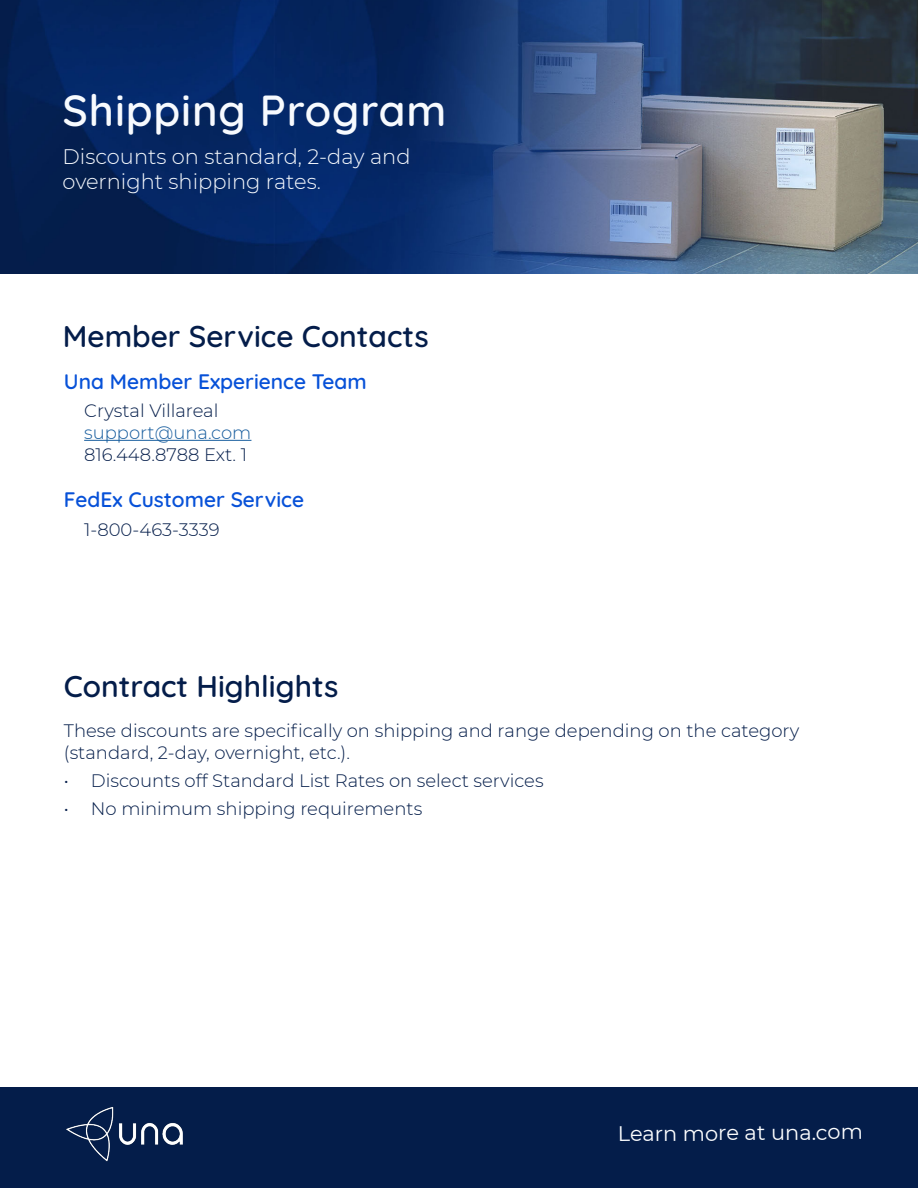
<style>
.page{position:relative;width:918px;height:1188px;background:#fff}
.page>*{position:absolute;margin:0;border:0;box-sizing:border-box;transform-origin:0 0}
.t1{font:600 43.5px "Quicksand";letter-spacing:.02em;color:#f7fafe}
.t2{font:600 30px "Quicksand";color:#041d4a}
.t3{font:300 21px/25.2px "Montserrat";color:#f7fafe}
.t4{font:600 21px "Quicksand";color:#0751d8}
.t5{font:21px "Montserrat";color:#fdfeff}
.t6{font:300 18px/21.6px "Montserrat";color:#041d4a}
.t7{font:300 18px "Montserrat";color:#175d9e}
</style>
<div class="page">
<img style="left:0;top:0;width:918px;height:273px">
<hr style="left:84px;top:440px;width:167px;height:1px;background:#175d9e">
<div style="left:0;top:1087px;width:918px;height:101px;background:#041d4a"></div>
<img style="left:66px;top:1107px;width:117px;height:55px">
<h1 class="t1" style="left:63px;top:94px;width:385px">Shipping Program</h1>
<p class="t3" style="left:63px;top:145px;width:349px">Discounts on standard, 2-day and overnight shipping rates.</p>
<h2 class="t2" style="left:63px;top:325px;width:368px">Member Service Contacts</h2>
<p class="t4" style="left:64px;top:373px;width:304px">Una Member Experience Team</p>
<p class="t6" style="left:84px;top:401px;width:136px">Crystal Villareal</p>
<p class="t7" style="left:84px;top:424px;width:169px">support@una.com</p>
<p class="t6" style="left:84px;top:444px;width:164px">816.448.8788 Ext. 1</p>
<p class="t4" style="left:64px;top:492px;width:242px">FedEx Customer Service</p>
<p class="t6" style="left:84px;top:519px;width:137px">1-800-463-3339</p>
<h2 class="t2" style="left:64px;top:675px;width:276px">Contract Highlights</h2>
<p class="t6" style="left:64px;top:719px;width:737px">These discounts are specifically on shipping and range depending on the category (standard, 2-day, overnight, etc.).</p>
<p class="t6" style="left:64px;top:771px;width:481px">• Discounts off Standard List Rates on select services</p>
<p class="t6" style="left:64px;top:799px;width:360px">• No minimum shipping requirements</p>
<p class="t5" style="left:618px;top:1123px;width:247px;rotate:-1deg">Learn more at una.com</p>
</div>
